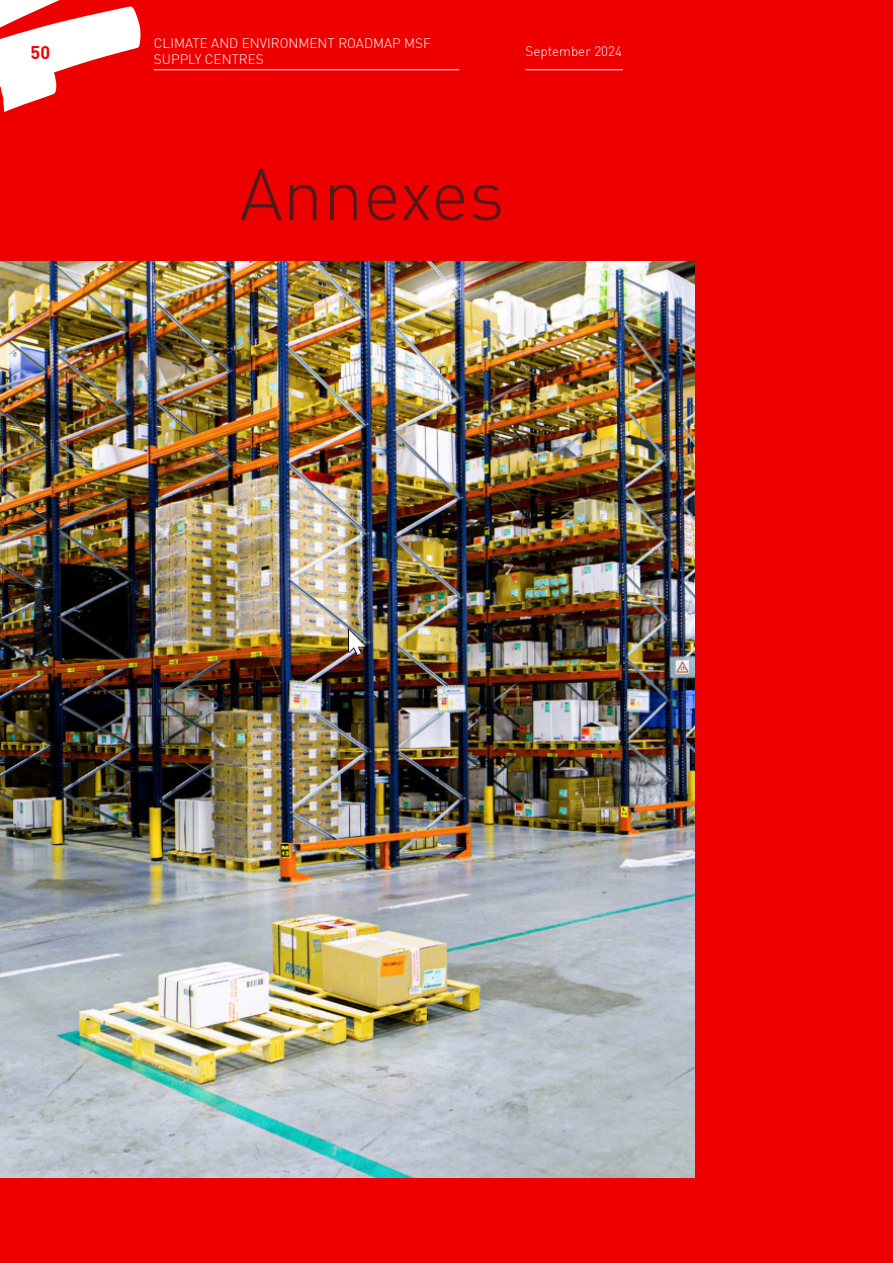
<style>
.page{position:relative;width:893px;height:1263px;background:#e00}
.page>*{position:absolute;margin:0;border:0;box-sizing:border-box;transform-origin:0 0}
.SECTION{font:300 72px "DIN";color:#531918}
.t1{font:18px "DIN Bold";color:#e00}
.t2{font:300 13.5px/16.2px "DIN";color:#fff}
</style>
<div class="page">
<img style="left:0;top:261px;width:694px;height:917px">
<svg style="left:0;top:0;width:141px;height:112px"></svg>
<hr style="left:154px;top:69px;width:305px;height:1px;background:#fff">
<hr style="left:526px;top:69px;width:97px;height:1px;background:#fff">
<h2 class="t1" style="left:31px;top:40px;width:21px">50</h2>
<p class="t2" style="left:154px;top:35px;width:279px">CLIMATE AND ENVIRONMENT ROADMAP MSF<br>SUPPLY CENTRES</p>
<p class="t2" style="left:526px;top:43px;width:98px">September 2024</p>
<p class="SECTION" style="left:239px;top:150px;width:266px">Annexes</p>
</div>
